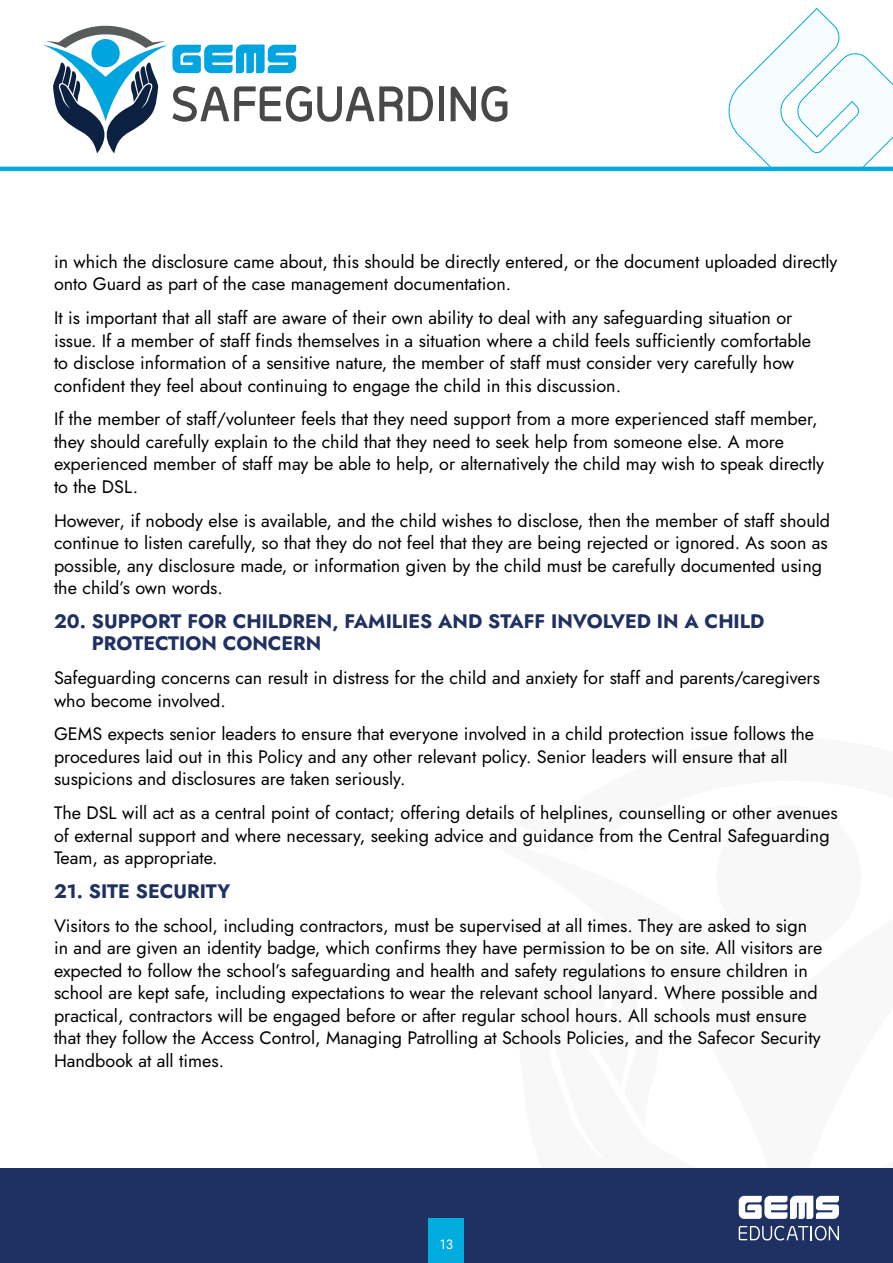
<style>
.page{position:relative;width:893px;height:1263px;background:#fff}
.page>*{position:absolute;margin:0;border:0;box-sizing:border-box;transform-origin:0 0}
.t1{font:700 19.5px/22.5px "Jost";color:#1f3162}
.t2{font:18px/22.5px "Jost";color:#000}
.t3{font:13.5px "Jost";color:#fff}
</style>
<div class="page">
<div style="left:0;top:1168px;width:893px;height:95px;background:#1f3162"></div>
<svg style="left:724px;top:8px;width:169px;height:159px"></svg>
<div style="left:439px;top:86px;width:5px;height:35px;background:#46484a"></div>
<svg style="left:451px;top:86px;width:56px;height:36px"></svg>
<svg style="left:43px;top:26px;width:390px;height:127px"></svg>
<hr style="left:0;top:167px;width:893px;height:4px;background:#00abde">
<div style="left:429px;top:1218px;width:35px;height:45px;background:#00abde"></div>
<svg style="left:739px;top:1195px;width:100px;height:46px"></svg>
<p class="t2" style="left:54px;top:250px;width:785px">in which the disclosure came about, this should be directly entered, or the document uploaded directly onto Guard as part of the case management documentation.</p>
<p class="t2" style="left:54px;top:307px;width:759px">It is important that all staff are aware of their own ability to deal with any safeguarding situation or issue. If a member of staff finds themselves in a situation where a child feels sufficiently comfortable to disclose information of a sensitive nature, the member of staff must consider very carefully how confident they feel about continuing to engage the child in this discussion.</p>
<p class="t2" style="left:54px;top:408px;width:772px">If the member of staff/volunteer feels that they need support from a more experienced staff member, they should carefully explain to the child that they need to seek help from someone else. A more experienced member of staff may be able to help, or alternatively the child may wish to speak directly to the DSL.</p>
<p class="t2" style="left:54px;top:509px;width:778px">However, if nobody else is available, and the child wishes to disclose, then the member of staff should continue to listen carefully, so that they do not feel that they are being rejected or ignored. As soon as possible, any disclosure made, or information given by the child must be carefully documented using the child’s own words.</p>
<p class="t1" style="left:92px;top:610px;width:674px;text-indent:-38px">20. SUPPORT FOR CHILDREN, FAMILIES AND STAFF INVOLVED IN A CHILD<br>PROTECTION CONCERN</p>
<p class="t2" style="left:54px;top:667px;width:768px">Safeguarding concerns can result in distress for the child and anxiety for staff and parents/caregivers who become involved.</p>
<p class="t2" style="left:54px;top:723px;width:762px">GEMS expects senior leaders to ensure that everyone involved in a child protection issue follows the procedures laid out in this Policy and any other relevant policy. Senior leaders will ensure that all suspicions and disclosures are taken seriously.</p>
<p class="t2" style="left:54px;top:802px;width:785px">The DSL will act as a central point of contact; offering details of helplines, counselling or other avenues of external support and where necessary, seeking advice and guidance from the Central Safeguarding<br>Team, as appropriate.</p>
<p class="t1" style="left:54px;top:880px;width:178px">21. SITE SECURITY</p>
<p class="t2" style="left:54px;top:914px;width:770px">Visitors to the school, including contractors, must be supervised at all times. They are asked to sign in and are given an identity badge, which confirms they have permission to be on site. All visitors are expected to follow the school’s safeguarding and health and safety regulations to ensure children in school are kept safe, including expectations to wear the relevant school lanyard. Where possible and practical, contractors will be engaged before or after regular school hours. All schools must ensure that they follow the Access Control, Managing Patrolling at Schools Policies, and the Safecor Security Handbook at all times.</p>
<p class="t3" style="left:440px;top:1235px;width:15px">13</p>
</div>
